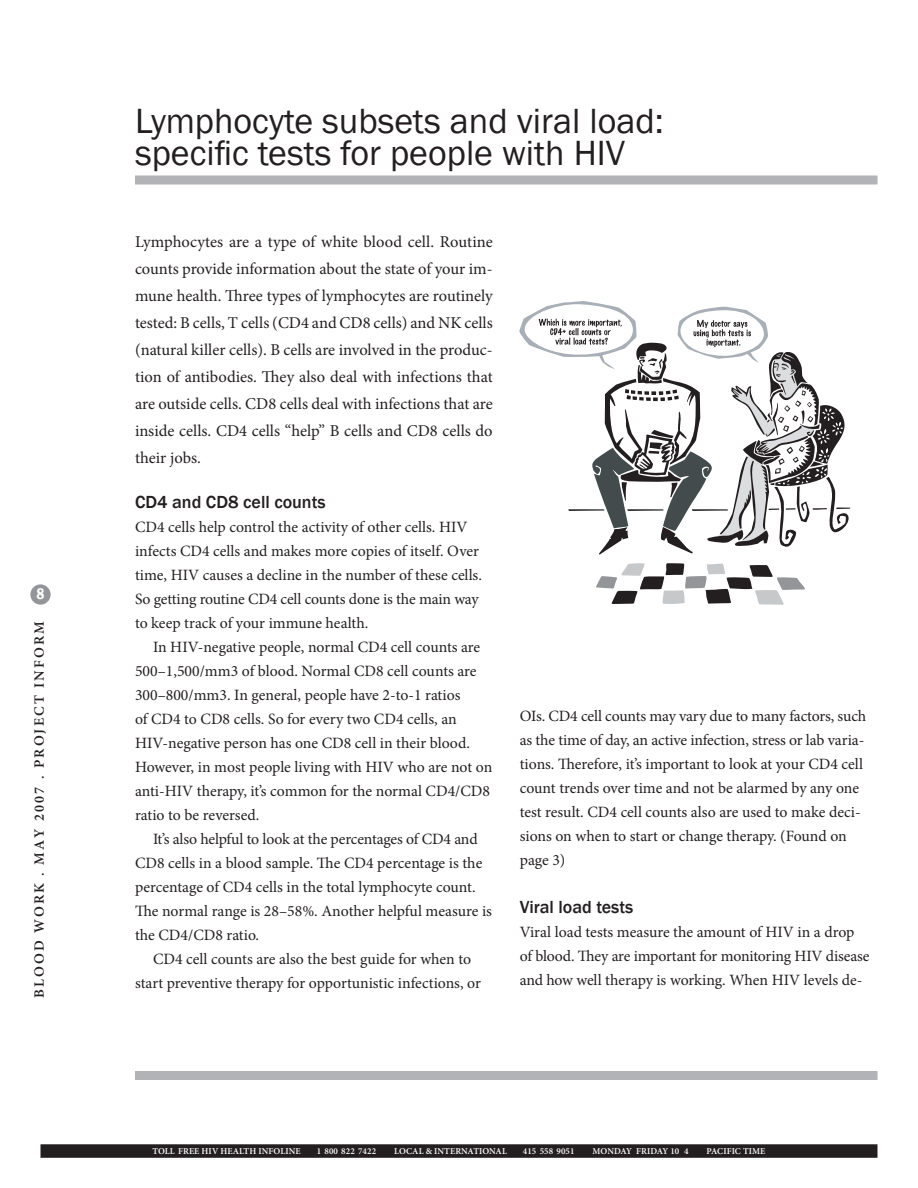
<style>
.page{position:relative;width:918px;height:1188px;background:#fff}
.page>*{position:absolute;margin:0;border:0;box-sizing:border-box;transform-origin:0 0}
.t1{font:36px "Franklin Gothic";color:#231f20}
.t2{font:500 18px "Franklin Gothic";color:#231f20}
.t3{font:16.5px/27px "Minion Pro";color:#231f20;text-align:justify}
.t4{font:15.75px/24px "Minion Pro";letter-spacing:-.005em;color:#231f20}
.t5{font:600 condensed 15.75px "Franklin Gothic";color:#fff}
.t6{font:600 14.25px "Minion Pro";letter-spacing:.15em;color:#231f20}
.t7{font:600 9px "Minion Pro";letter-spacing:.01em;color:#fff}
</style>
<div class="page">
<div style="left:40px;top:1144px;width:838px;height:14px;background:#231f20"></div>
<div style="left:135px;top:176px;width:743px;height:8px;background:#b2b3b7"></div>
<div style="left:135px;top:1071px;width:743px;height:9px;background:#b2b3b7"></div>
<div style="left:30px;top:584px;width:21px;height:21px;background:#939598;border-radius:50%"></div>
<svg style="left:596px;top:563px;width:209px;height:42px"></svg>
<svg style="left:520px;top:302px;width:330px;height:253px"></svg>
<p class="t5" style="left:36px;top:583px;width:10px">8</p>
<p class="t6" style="left:30px;top:998px;width:379px;rotate:-90deg">BLOOD WORK . MAY 2007 . PROJECT INFORM</p>
<p class="t1" style="left:135px;top:99px;width:530px">Lymphocyte subsets and viral load:</p>
<p class="t1" style="left:135px;top:130px;width:492px">specific tests for people with HIV</p>
<p class="t3" style="left:135px;top:229px;width:359px">Lymphocytes are a type of white blood cell. Routine counts provide information about the state of your im&shy;mune health. Three types of lymphocytes are routinely tested: B cells, T cells (CD4 and CD8 cells) and NK cells (natural killer cells). B cells are involved in the produc&shy;tion of antibodies. They also deal with infections that are outside cells. CD8 cells deal with infections that are inside cells. CD4 cells “help” B cells and CD8 cells do their jobs.</p>
<p class="t2" style="left:135px;top:491px;width:192px">CD4 and CD8 cell counts</p>
<p class="t4" style="left:135px;top:515px;width:349px">CD4 cells help control the activity of other cells. HIV infects CD4 cells and makes more copies of itself. Over time, HIV causes a decline in the number of these cells.<br>So getting routine CD4 cell counts done is the main way to keep track of your immune health.</p>
<p class="t4" style="left:135px;top:635px;width:359px;text-indent:18px">In HIV-negative people, normal CD4 cell counts are 500–1,500/mm3 of blood. Normal CD8 cell counts are 300–800/mm3. In general, people have 2-to-1 ratios<br>of CD4 to CD8 cells. So for every two CD4 cells, an HIV-negative person has one CD8 cell in their blood.<br>However, in most people living with HIV who are not on anti-HIV therapy, it’s common for the normal CD4/CD8 ratio to be reversed.</p>
<p class="t4" style="left:135px;top:827px;width:359px;text-indent:18px">It’s also helpful to look at the percentages of CD4 and CD8 cells in a blood sample. The CD4 percentage is the percentage of CD4 cells in the total lymphocyte count.<br>The normal range is 28–58%. Another helpful measure is the CD4/CD8 ratio.</p>
<p class="t4" style="left:135px;top:947px;width:347px;text-align:center">CD4 cell counts are also the best guide for when to start preventive therapy for opportunistic infections, or</p>
<p class="t4" style="left:520px;top:704px;width:348px">OIs. CD4 cell counts may vary due to many factors, such as the time of day, an active infection, stress or lab varia&shy;tions. Therefore, it’s important to look at your CD4 cell count trends over time and not be alarmed by any one test result. CD4 cell counts also are used to make deci&shy;sions on when to start or change therapy. (Found on page 3)</p>
<p class="t2" style="left:520px;top:896px;width:115px">Viral load tests</p>
<p class="t4" style="left:520px;top:920px;width:351px">Viral load tests measure the amount of HIV in a drop of blood. They are important for monitoring HIV disease and how well therapy is working. When HIV levels de-</p>
<p class="t7" style="left:153px;top:1145px;width:150px">TOLL FREE HIV HEALTH INFOLINE</p>
<p class="t7" style="left:317px;top:1145px;width:61px">1 800 822 7422</p>
<p class="t7" style="left:394px;top:1145px;width:114px">LOCAL &amp; INTERNATIONAL</p>
<p class="t7" style="left:523px;top:1145px;width:53px">415 558 9051</p>
<p class="t7" style="left:593px;top:1145px;width:98px">MONDAY FRIDAY 10 4</p>
<p class="t7" style="left:707px;top:1145px;width:60px">PACIFIC TIME</p>
</div>
